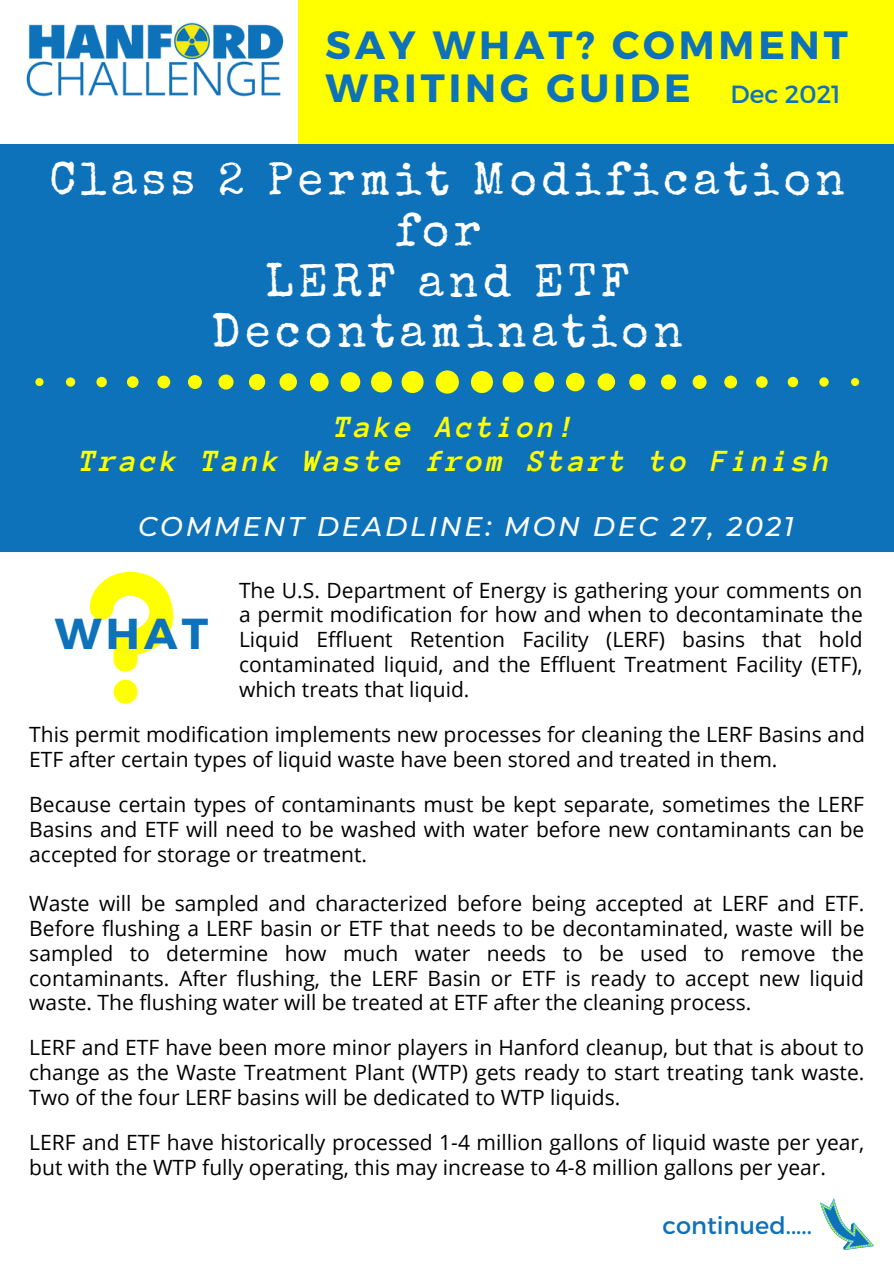
<style>
.page{position:relative;width:894px;height:1264px;background:#fff}
.page>*{position:absolute;margin:0;border:0;box-sizing:border-box;transform-origin:0 0}
.t1{font:46.5px/50.7px "Special Elite";letter-spacing:.1em;color:#fff;text-align:center}
.t2{font:700 43.2px "Montserrat";color:#0d72b9}
.t3{font:700 39.3px "Montserrat";letter-spacing:.1em;color:#0d72b9}
.t4{font:italic 700 31.5px "Anonymous Pro";letter-spacing:.1em;color:#ff0}
.t5{font:italic 500 27px "Montserrat";letter-spacing:.1em;color:#fff}
.t6{font:24.9px "Montserrat";color:#0d72b9}
.t7{font:24px "Montserrat";color:#0d72b9}
.t8{font:21px/24.8px "Open Sans";color:#000;text-align:justify}
</style>
<div class="page">
<div style="left:298px;top:0;width:595px;height:144px;background:#ff0"></div>
<img style="left:26px;top:22px;width:258px;height:75px">
<svg style="left:90px;top:572px;width:83px;height:99px"></svg>
<svg style="left:114px;top:679px;width:23px;height:24px"></svg>
<div style="left:0;top:144px;width:893px;height:407px;background:#0d72b9"></div>
<svg style="left:35px;top:370px;width:823px;height:23px"></svg>
<svg style="left:820px;top:1198px;width:53px;height:51px"></svg>
<p class="t3" style="left:325px;top:20px;width:524px">SAY WHAT? COMMENT</p>
<p class="t3" style="left:325px;top:63px;width:366px">WRITING GUIDE</p>
<p class="t6" style="left:730px;top:77px;width:112px">Dec 2021</p>
<p class="t1" style="left:49px;top:159px;width:796px">Class 2 Permit Modification for</p>
<p class="t1" style="left:211px;top:261px;width:472px">LERF and ETF<br>Decontamination</p>
<p class="t4" style="left:334px;top:411px;width:243px">Take Action!</p>
<p class="t4" style="left:80px;top:445px;width:752px">Track Tank Waste from Start to Finish</p>
<p class="t5" style="left:138px;top:510px;width:657px">COMMENT DEADLINE: MON DEC 27, 2021</p>
<p class="t2" style="left:55px;top:606px;width:155px">WHAT</p>
<p class="t8" style="left:239px;top:577px;width:625px">The U.S. Department of Energy is gathering your comments on a permit modification for how and when to decontaminate the Liquid Effluent Retention Facility (LERF) basins that hold contaminated liquid, and the Effluent Treatment Facility (ETF), which treats that liquid.</p>
<p class="t8" style="left:29px;top:721px;width:836px">This permit modification implements new processes for cleaning the LERF Basins and<br>ETF after certain types of liquid waste have been stored and treated in them.</p>
<p class="t8" style="left:29px;top:791px;width:836px">Because certain types of contaminants must be kept separate, sometimes the LERF Basins and ETF will need to be washed with water before new contaminants can be accepted for storage or treatment.</p>
<p class="t8" style="left:29px;top:890px;width:836px">Waste will be sampled and characterized before being accepted at LERF and ETF.<br>Before flushing a LERF basin or ETF that needs to be decontaminated, waste will be sampled to determine how much water needs to be used to remove the contaminants. After flushing, the LERF Basin or ETF is ready to accept new liquid waste. The flushing water will be treated at ETF after the cleaning process.</p>
<p class="t8" style="left:29px;top:1034px;width:836px">LERF and ETF have been more minor players in Hanford cleanup, but that is about to change as the Waste Treatment Plant (WTP) gets ready to start treating tank waste.<br>Two of the four LERF basins will be dedicated to WTP liquids.</p>
<p class="t8" style="left:29px;top:1129px;width:836px">LERF and ETF have historically processed 1-4 million gallons of liquid waste per year, but with the WTP fully operating, this may increase to 4-8 million gallons per year.</p>
<p class="t7" style="left:662px;top:1209px;width:151px">continued.....</p>
</div>
